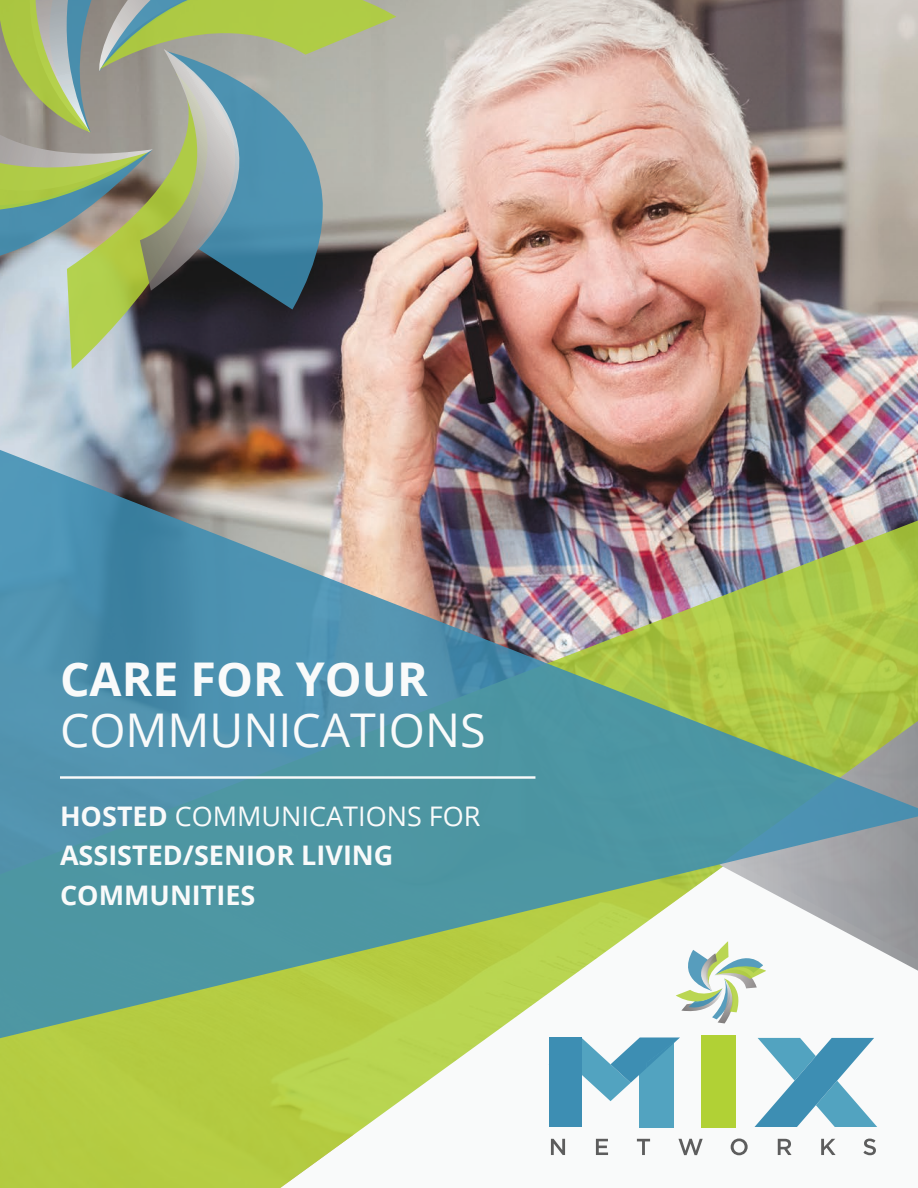
<style>
.page{position:relative;width:918px;height:1188px;background:#fff}
.page>*{position:absolute;margin:0;border:0;box-sizing:border-box;transform-origin:0 0}
.t1{font:46.5px "Open Sans";color:#f9fafa}
.t2{font:700 46.5px "Open Sans";color:#f9fafa}
.t3{font:700 27px/39.5px "Open Sans";color:#f9fafa}
.s1{font-weight:400}
</style>
<div class="page">
<img style="left:0;top:0;width:918px;height:444px">
<svg style="left:0;top:1042px;width:878px;height:146px"></svg>
<img style="left:0;top:444px;width:918px;height:598px">
<hr style="left:60px;top:776px;width:475px;height:3px;background:#f9fafa">
<svg style="left:0;top:0;width:396px;height:369px;background:#8a9983"></svg>
<h1 class="t2" style="left:60px;top:646px;width:369px">CARE FOR YOUR</h1>
<h1 class="t1" style="left:60px;top:699px;width:427px">COMMUNICATIONS</h1>
<p class="t3" style="left:60px;top:796px;width:422px">HOSTED <span class="s1">COMMUNICATIONS FOR<br></span>ASSISTED/SENIOR LIVING<br>COMMUNITIES</p>
</div>
